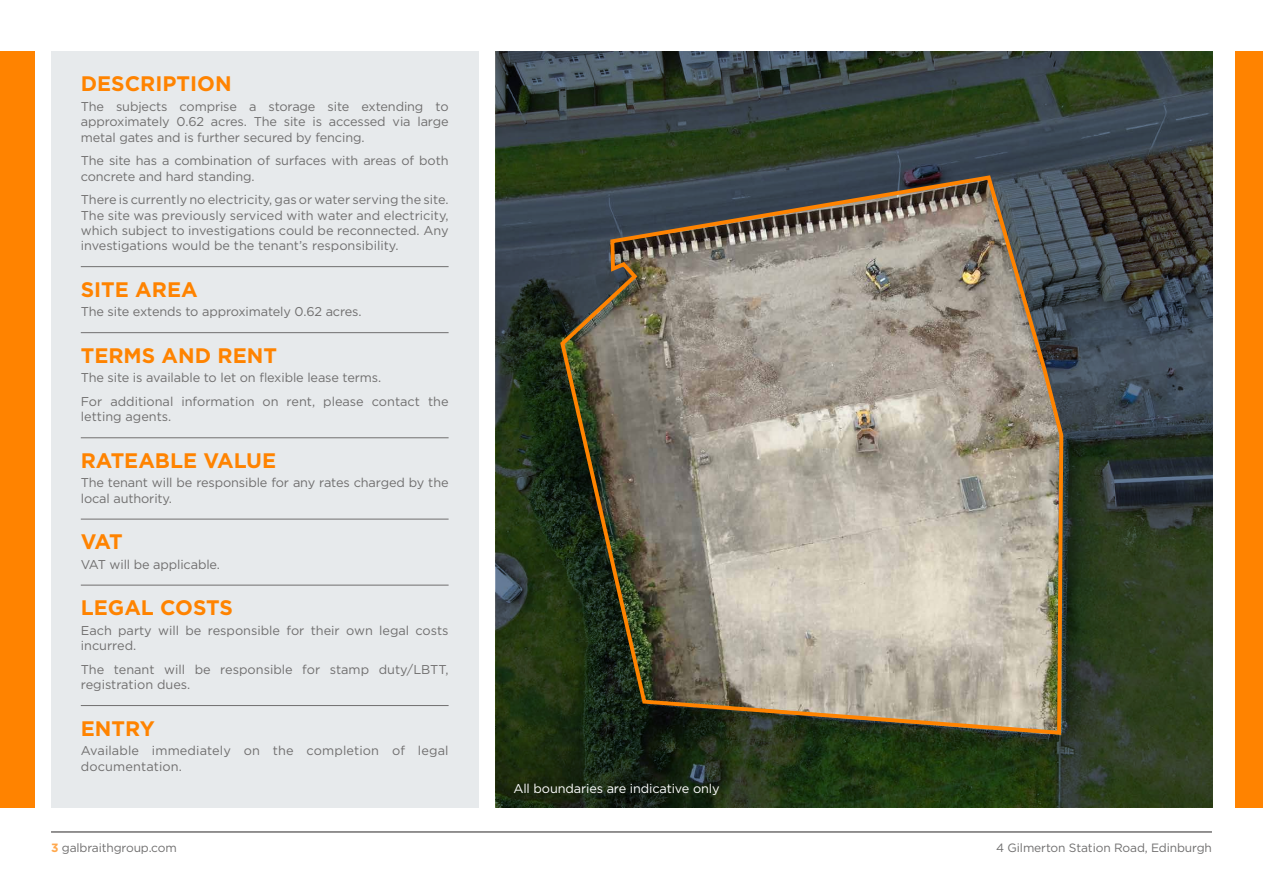
<style>
.page{position:relative;width:1263px;height:893px;background:#fff}
.page>*{position:absolute;margin:0;border:0;box-sizing:border-box;transform-origin:0 0}
.t1{font:700 21px "Gotham";color:#ff8300}
.t2{font:12.75px/15.3px "Gotham";letter-spacing:-.01em;color:#706f6f}
.t3{font:12.75px/15.3px "Gotham";letter-spacing:.01em;color:#706f6f}
.t4{font:12.75px "Gotham";letter-spacing:-.01em;color:#fff}
.t5{font:12px "Gotham";letter-spacing:-.01em;color:#706f6f}
.s1{font-weight:700;color:#ffa84d}
</style>
<div class="page">
<div style="left:0;top:51px;width:34px;height:757px;background:#ff8300"></div>
<div style="left:1235px;top:51px;width:28px;height:757px;background:#ff8300"></div>
<svg style="left:495px;top:51px;width:718px;height:757px;background:#2e3d2e"></svg>
<div style="left:51px;top:51px;width:427px;height:757px;background:#e7eaec"></div>
<hr style="left:81px;top:266px;width:368px;height:1px;background:#706f6f">
<hr style="left:81px;top:332px;width:368px;height:1px;background:#706f6f">
<hr style="left:81px;top:437px;width:368px;height:1px;background:#706f6f">
<hr style="left:81px;top:519px;width:368px;height:1px;background:#706f6f">
<hr style="left:81px;top:585px;width:368px;height:1px;background:#706f6f">
<hr style="left:81px;top:705px;width:368px;height:1px;background:#706f6f">
<img style="left:558px;top:173px;width:507px;height:564px">
<hr style="left:51px;top:831px;width:1161px;height:2px;background:#706f6f">
<h1 class="t1" style="left:81px;top:70px;width:152px">DESCRIPTION</h1>
<p class="t2" style="left:81px;top:98px;width:369px;text-align:justify">The subjects comprise a storage site extending to approximately 0.62 acres. The site is accessed via large metal gates and is further secured by fencing.</p>
<p class="t2" style="left:81px;top:153px;width:369px">The site has a combination of surfaces with areas of both concrete and hard standing.</p>
<p class="t2" style="left:81px;top:192px;width:369px;text-align:justify">There is currently no electricity, gas or water serving the site.<br>The site was previously serviced with water and electricity, which subject to investigations could be reconnected. Any investigations would be the tenant’s responsibility.</p>
<h1 class="t1" style="left:81px;top:275px;width:118px">SITE AREA</h1>
<p class="t2" style="left:81px;top:304px;width:282px">The site extends to approximately 0.62 acres.</p>
<h1 class="t1" style="left:81px;top:341px;width:198px">TERMS AND RENT</h1>
<p class="t2" style="left:81px;top:366px;width:369px;line-height:23.9px">The site is available to let on flexible lease terms.<br>For additional information on rent, please contact the</p>
<p class="t2" style="left:81px;top:409px;width:92px">letting agents.</p>
<h1 class="t1" style="left:81px;top:447px;width:197px">RATEABLE VALUE</h1>
<p class="t2" style="left:81px;top:475px;width:369px">The tenant will be responsible for any rates charged by the local authority.</p>
<h1 class="t1" style="left:81px;top:528px;width:43px">VAT</h1>
<p class="t2" style="left:81px;top:556px;width:141px">VAT will be applicable.</p>
<h1 class="t1" style="left:81px;top:594px;width:154px">LEGAL COSTS</h1>
<p class="t2" style="left:81px;top:622px;width:369px">Each party will be responsible for their own legal costs incurred.</p>
<p class="t2" style="left:81px;top:661px;width:369px">The tenant will be responsible for stamp duty/LBTT, registration dues.</p>
<h1 class="t1" style="left:81px;top:714px;width:75px">ENTRY</h1>
<p class="t3" style="left:81px;top:743px;width:369px">Available immediately on the completion of legal documentation.</p>
<p class="t4" style="left:513px;top:780px;width:208px">All boundaries are indicative only</p>
<p class="t5" style="left:51px;top:840px;width:127px"><span class="s1">3</span> galbraithgroup.com</p>
<p class="t5" style="left:996px;top:840px;width:217px">4 Gilmerton Station Road, Edinburgh</p>
</div>
